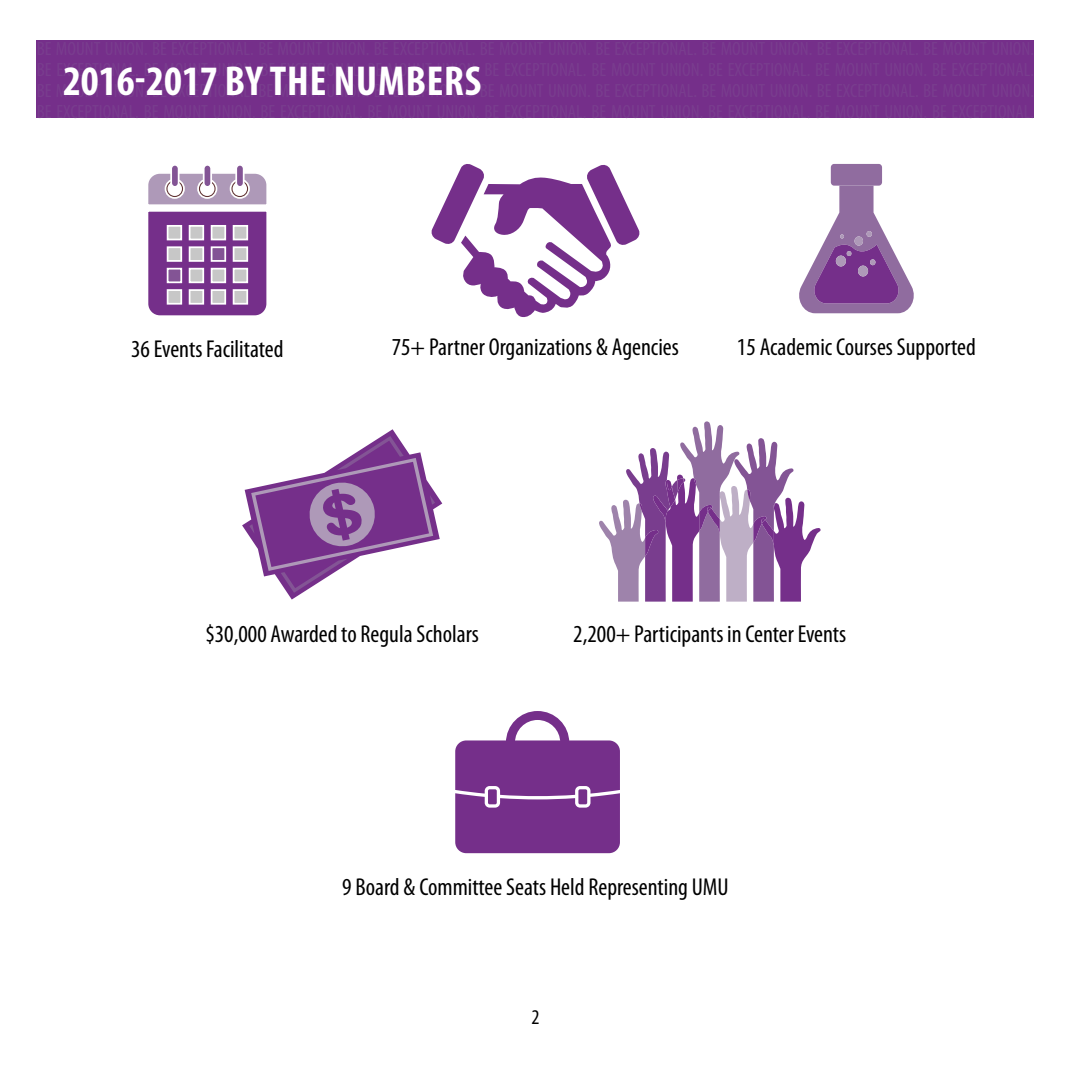
<style>
.page{position:relative;width:1071px;height:1071px;background:#fff}
.page>*{position:absolute;margin:0;border:0;box-sizing:border-box;transform-origin:0 0}
.t1{font:700 condensed 42px "Myriad Pro";letter-spacing:.02em;color:#fff}
.t2{font:condensed 24.5px "Myriad Pro";color:#000}
.t3{font:condensed 21px "Myriad Pro";color:#000}
</style>
<div class="page">
<div style="left:37px;top:40px;width:997px;height:78px;background:#752f8a"></div>
<svg style="left:455px;top:711px;width:165px;height:142px"></svg>
<div style="left:171px;top:165px;width:8px;height:22px;background:#835495;border-radius:4px"></div>
<div style="left:170px;top:164px;width:10px;height:24px;border:2px solid #fff;border-radius:4px"></div>
<div style="left:204px;top:165px;width:7px;height:22px;background:#835495;border-radius:4px"></div>
<div style="left:203px;top:164px;width:9px;height:24px;border:2px solid #fff;border-radius:4px"></div>
<div style="left:236px;top:165px;width:8px;height:22px;background:#835495;border-radius:4px"></div>
<div style="left:235px;top:164px;width:10px;height:24px;border:2px solid #fff;border-radius:4px"></div>
<svg style="left:148px;top:171px;width:119px;height:145px;background:#9767a6"></svg>
<div style="left:167px;top:225px;width:15px;height:15px;background:#c7c7c7;border:2px solid #fff"></div>
<div style="left:189px;top:225px;width:15px;height:15px;background:#c7c7c7;border:2px solid #fff"></div>
<div style="left:211px;top:225px;width:15px;height:15px;background:#c7c7c7;border:2px solid #fff"></div>
<div style="left:233px;top:225px;width:15px;height:15px;background:#c7c7c7;border:2px solid #fff"></div>
<div style="left:167px;top:246px;width:15px;height:16px;background:#c7c7c7;border:2px solid #fff"></div>
<div style="left:189px;top:246px;width:15px;height:16px;background:#c7c7c7;border:2px solid #fff"></div>
<div style="left:211px;top:246px;width:15px;height:16px;background:#835495;border:2px solid #fff"></div>
<div style="left:233px;top:246px;width:15px;height:16px;background:#c7c7c7;border:2px solid #fff"></div>
<div style="left:167px;top:268px;width:15px;height:15px;background:#835495;border:2px solid #fff"></div>
<div style="left:189px;top:268px;width:15px;height:15px;background:#c7c7c7;border:2px solid #fff"></div>
<div style="left:211px;top:268px;width:15px;height:15px;background:#c7c7c7;border:2px solid #fff"></div>
<div style="left:233px;top:268px;width:15px;height:15px;background:#c7c7c7;border:2px solid #fff"></div>
<div style="left:167px;top:289px;width:15px;height:16px;background:#c7c7c7;border:2px solid #fff"></div>
<div style="left:189px;top:289px;width:15px;height:16px;background:#c7c7c7;border:2px solid #fff"></div>
<div style="left:211px;top:289px;width:15px;height:16px;background:#c7c7c7;border:2px solid #fff"></div>
<div style="left:233px;top:289px;width:15px;height:16px;background:#c7c7c7;border:2px solid #fff"></div>
<svg style="left:431px;top:164px;width:209px;height:153px"></svg>
<div style="left:831px;top:164px;width:51px;height:22px;background:#906c9f;border-radius:3px"></div>
<svg style="left:799px;top:186px;width:115px;height:127px"></svg>
<svg style="left:242px;top:429px;width:200px;height:171px"></svg>
<svg style="left:599px;top:421px;width:222px;height:181px"></svg>
<h1 class="t1" style="left:63px;top:54px;width:420px">2016-2017 BY THE NUMBERS</h1>
<p class="t2" style="left:131px;top:334px;width:154px">36 Events Facilitated</p>
<p class="t2" style="left:392px;top:333px;width:289px">75+ Partner Organizations &amp; Agencies</p>
<p class="t2" style="left:737px;top:333px;width:240px">15 Academic Courses Supported</p>
<p class="t2" style="left:205px;top:619px;width:275px">$30,000 Awarded to Regula Scholars</p>
<p class="t2" style="left:573px;top:619px;width:274px">2,200+ Participants in Center Events</p>
<p class="t2" style="left:342px;top:872px;width:388px">9 Board &amp; Committee Seats Held Representing UMU</p>
<p class="t3" style="left:531px;top:1004px;width:10px">2</p>
</div>
